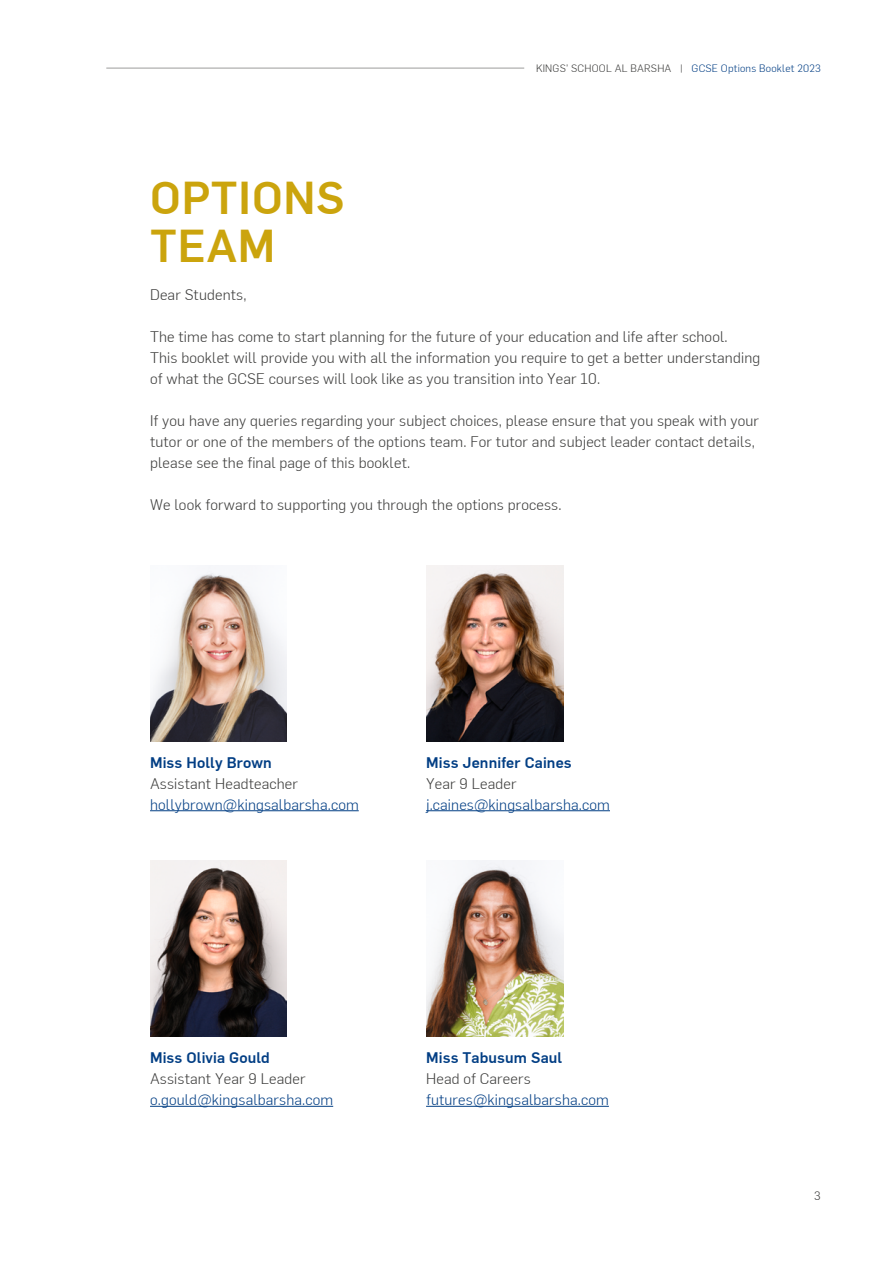
<style>
.page{position:relative;width:893px;height:1263px;background:#fff}
.page>*{position:absolute;margin:0;border:0;box-sizing:border-box;transform-origin:0 0}
.t1{font:500 45px/48px "Flama";letter-spacing:.02em;color:#cba40d}
.t2{font:300 15px/21px "Flama";letter-spacing:.01em;color:#3c3c3b}
.t3{font:300 15px "Flama";letter-spacing:.01em;color:#023e84}
.t4{font:500 15px "Flama";letter-spacing:.01em;color:#023e84}
.t5{font:300 12px "Flama";color:#3c3c3b}
.t6{font:300 10.5px "Flama";letter-spacing:.02em;color:#023e84}
.s1{color:#3c3c3b}
</style>
<div class="page">
<hr style="left:106px;top:68px;width:418px;height:1px;background:#9d9d9c">
<hr style="left:150px;top:810px;width:209px;height:1px;background:#023e84">
<hr style="left:150px;top:1106px;width:183px;height:1px;background:#023e84">
<hr style="left:426px;top:810px;width:184px;height:1px;background:#023e84">
<hr style="left:426px;top:1106px;width:183px;height:1px;background:#023e84">
<img style="left:150px;top:567px;width:137px;height:174px">
<img style="left:150px;top:861px;width:137px;height:176px">
<img style="left:426px;top:565px;width:137px;height:176px">
<img style="left:426px;top:861px;width:137px;height:176px">
<h1 class="t1" style="left:150px;top:173px;width:196px">OPTIONS<br>TEAM</h1>
<p class="t6" style="left:536px;top:62px;width:286px"><span class="s1">KINGS’ SCHOOL AL BARSHA |</span> GCSE Options Booklet 2023</p>
<p class="t2" style="left:150px;top:283px;width:98px">Dear Students,</p>
<p class="t2" style="left:150px;top:325px;width:612px">The time has come to start planning for the future of your education and life after school.<br>This booklet will provide you with all the information you require to get a better understanding of what the GCSE courses will look like as you transition into Year 10.</p>
<p class="t2" style="left:150px;top:409px;width:610px">If you have any queries regarding your subject choices, please ensure that you speak with your tutor or one of the members of the options team. For tutor and subject leader contact details, please see the final page of this booklet.</p>
<p class="t2" style="left:150px;top:493px;width:413px">We look forward to supporting you through the options process.</p>
<p class="t4" style="left:150px;top:753px;width:123px">Miss Holly Brown</p>
<p class="t2" style="left:150px;top:772px;width:149px">Assistant Headteacher</p>
<p class="t3" style="left:150px;top:795px;width:210px">hollybrown@kingsalbarsha.com</p>
<p class="t4" style="left:426px;top:753px;width:147px">Miss Jennifer Caines</p>
<p class="t2" style="left:426px;top:772px;width:92px">Year 9 Leader</p>
<p class="t3" style="left:426px;top:795px;width:185px">j.caines@kingsalbarsha.com</p>
<p class="t4" style="left:150px;top:1049px;width:121px">Miss Olivia Gould</p>
<p class="t2" style="left:150px;top:1068px;width:157px">Assistant Year 9 Leader</p>
<p class="t3" style="left:150px;top:1091px;width:185px">o.gould@kingsalbarsha.com</p>
<p class="t4" style="left:426px;top:1049px;width:138px">Miss Tabusum Saul</p>
<p class="t2" style="left:426px;top:1068px;width:106px">Head of Careers</p>
<p class="t3" style="left:426px;top:1091px;width:184px">futures@kingsalbarsha.com</p>
<p class="t5" style="left:814px;top:1189px;width:8px">3</p>
</div>
